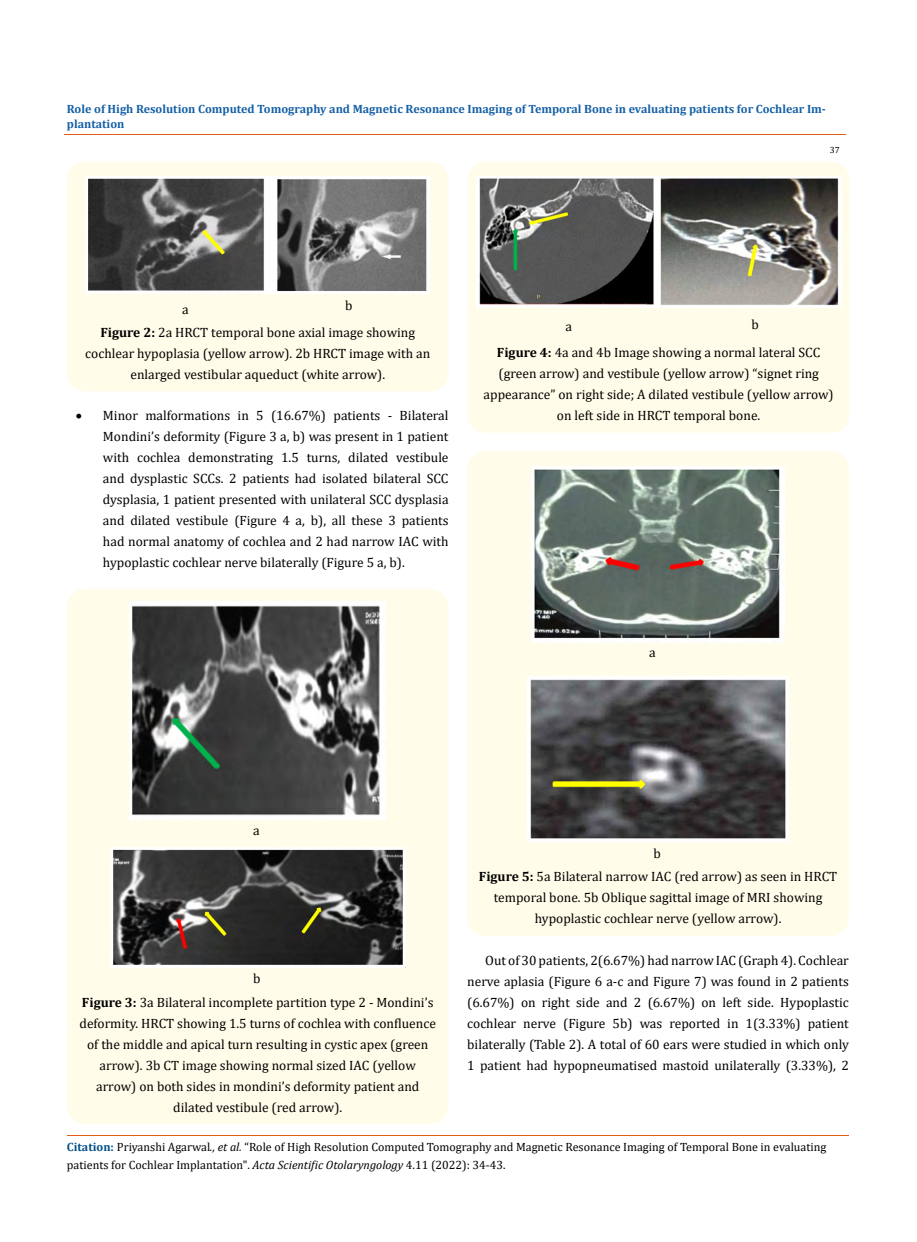
<style>
.page{position:relative;width:917px;height:1242px;background:#fff}
.page>*{position:absolute;margin:0;border:0;box-sizing:border-box;transform-origin:0 0}
.t1{font:13.5px/21px "Cambria";color:#000;text-align:center}
.t2{font:12px/18px "Cambria";color:#000}
.t3{font:700 12px/15px "Cambria";color:#1560a6}
.t4{font:9px "Cambria";color:#000}
.s1{font-weight:700}
.s2{font-weight:700;color:#035089}
.s3{font-style:italic}
</style>
<div class="page">
<div style="left:67px;top:162px;width:381px;height:230px;background:#fffde9;border-radius:18px"></div>
<img style="left:86px;top:177px;width:344px;height:117px">
<div style="left:67px;top:589px;width:381px;height:535px;background:#fffde9;border-radius:18px"></div>
<div style="left:467px;top:451px;width:381px;height:485px;background:#fffde9;border-radius:18px"></div>
<div style="left:468px;top:162px;width:381px;height:271px;background:#fffde9;border-radius:18px"></div>
<img style="left:130px;top:601px;width:255px;height:219px">
<img style="left:110px;top:848px;width:295px;height:120px">
<img style="left:476px;top:177px;width:365px;height:131px">
<img style="left:531px;top:467px;width:253px;height:176px">
<img style="left:527px;top:677px;width:261px;height:165px">
<hr style="left:64px;top:135px;width:781px;height:1px;background:#e05d1a">
<hr style="left:67px;top:1136px;width:781px;height:1px;background:#e05d1a">
<p class="t3" style="left:67px;top:101px;width:760px">Role of High Resolution Computed Tomography and Magnetic Resonance Imaging of Temporal Bone in evaluating patients for Cochlear Im&shy;plantation</p>
<p class="t4" style="left:829px;top:145px;width:11px">37</p>
<p class="t1" style="left:182px;top:299px;width:8px">a</p>
<p class="t1" style="left:345px;top:295px;width:9px">b</p>
<p class="t1" style="left:85px;top:322px;width:346px"><span class="s1">Figure 2:</span> 2a HRCT temporal bone axial image showing cochlear hypoplasia (yellow arrow). 2b HRCT image with an enlarged vestibular aqueduct (white arrow).</p>
<p class="t1" style="left:103px;top:405px;width:347px;text-align:justify;text-indent:-27px">• Minor malformations in 5 (16.67%) patients - Bilateral Mondini’s deformity (Figure 3 a, b) was present in 1 patient with cochlea demonstrating 1.5 turns, dilated vestibule and dysplastic SCCs. 2 patients had isolated bilateral SCC dysplasia, 1 patient presented with unilateral SCC dysplasia and dilated vestibule (Figure 4 a, b), all these 3 patients had normal anatomy of cochlea and 2 had narrow IAC with hypoplastic cochlear nerve bilaterally (Figure 5 a, b).</p>
<p class="t1" style="left:565px;top:316px;width:8px">a</p>
<p class="t1" style="left:751px;top:313px;width:9px">b</p>
<p class="t1" style="left:483px;top:342px;width:351px"><span class="s1">Figure 4:</span> 4a and 4b Image showing a normal lateral SCC (green arrow) and vestibule (yellow arrow) “signet ring appearance” on right side; A dilated vestibule (yellow arrow) on left side in HRCT temporal bone.</p>
<p class="t1" style="left:649px;top:642px;width:8px">a</p>
<p class="t1" style="left:253px;top:819px;width:8px">a</p>
<p class="t1" style="left:253px;top:967px;width:9px">b</p>
<p class="t1" style="left:79px;top:992px;width:358px"><span class="s1">Figure 3:</span> 3a Bilateral incomplete partition type 2 - Mondini’s deformity. HRCT showing 1.5 turns of cochlea with confluence of the middle and apical turn resulting in cystic apex (green arrow). 3b CT image showing normal sized IAC (yellow arrow) on both sides in mondini’s deformity patient and dilated vestibule (red arrow).</p>
<p class="t1" style="left:653px;top:843px;width:9px">b</p>
<p class="t1" style="left:479px;top:866px;width:360px"><span class="s1">Figure 5:</span> 5a Bilateral narrow IAC (red arrow) as seen in HRCT temporal bone. 5b Oblique sagittal image of MRI showing hypoplastic cochlear nerve (yellow arrow).</p>
<p class="t1" style="left:467px;top:950px;width:383px;text-align:justify;text-indent:18px">Out of 30 patients, 2(6.67%) had narrow IAC (Graph 4). Cochlear nerve aplasia (Figure 6 a-c and Figure 7) was found in 2 patients (6.67%) on right side and 2 (6.67%) on left side. Hypoplastic cochlear nerve (Figure 5b) was reported in 1(3.33%) patient bilaterally (Table 2). A total of 60 ears were studied in which only 1 patient had hypopneumatised mastoid unilaterally (3.33%), 2</p>
<p class="t2" style="left:67px;top:1138px;width:761px"><span class="s2">Citation:</span> Priyanshi Agarwal<span class="s3">., et al.</span> “Role of High Resolution Computed Tomography and Magnetic Resonance Imaging of Temporal Bone in evaluating patients for Cochlear Implantation". <span class="s3">Acta Scientific Otolaryngology</span> 4.11 (2022): 34-43.</p>
</div>
